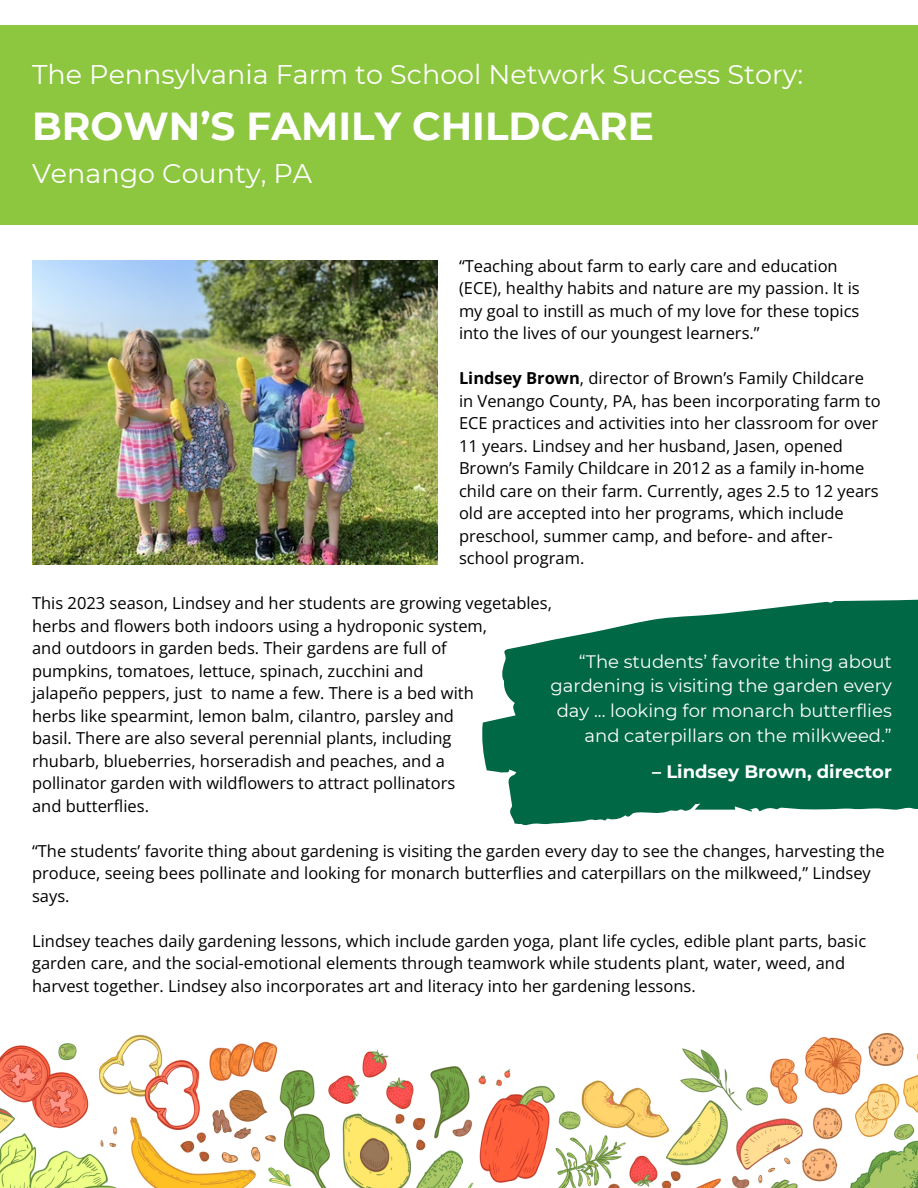
<style>
.page{position:relative;width:918px;height:1188px;background:#fff}
.page>*{position:absolute;margin:0;border:0;box-sizing:border-box;transform-origin:0 0}
.t1{font:700 39px "Montserrat";color:#fff}
.t2{font:27px "Montserrat";color:#fff}
.t3{font:18px/24.8px "Montserrat";color:#fff;text-align:right}
.t4{font:700 18px "Montserrat";color:#fff}
.t5{font:16.5px/22.5px "Open Sans";color:#000}
.s1{font-weight:700}
</style>
<div class="page">
<img style="left:32px;top:260px;width:405px;height:304px">
<div style="left:0;top:26px;width:918px;height:199px;background:#8dc63f"></div>
<img style="left:0;top:1033px;width:918px;height:155px">
<svg style="left:482px;top:599px;width:436px;height:227px;fill:#006845"></svg>
<p class="t2" style="left:32px;top:58px;width:773px">The Pennsylvania Farm to School Network Success Story:</p>
<p class="t1" style="left:32px;top:102px;width:623px">BROWN’S FAMILY CHILDCARE</p>
<p class="t2" style="left:32px;top:157px;width:282px">Venango County, PA</p>
<p class="t5" style="left:459px;top:254px;width:402px">“Teaching about farm to early care and education (ECE), healthy habits and nature are my passion. It is my goal to instill as much of my love for these topics into the lives of our youngest learners.”</p>
<p class="t5" style="left:459px;top:366px;width:423px"><span class="s1">Lindsey Brown</span>, director of Brown’s Family Childcare in Venango County, PA, has been incorporating farm to ECE practices and activities into her classroom for over 11 years. Lindsey and her husband, Jasen, opened Brown’s Family Childcare in 2012 as a family in-home child care on their farm. Currently, ages 2.5 to 12 years old are accepted into her programs, which include preschool, summer camp, and before- and after&shy;school program.</p>
<p class="t5" style="left:32px;top:592px;width:521px">This 2023 season, Lindsey and her students are growing vegetables,</p>
<p class="t5" style="left:32px;top:614px;width:457px">herbs and flowers both indoors using a hydroponic system,</p>
<p class="t5" style="left:32px;top:637px;width:416px">and outdoors in garden beds. Their gardens are full of</p>
<p class="t5" style="left:32px;top:659px;width:393px">pumpkins, tomatoes, lettuce, spinach, zucchini and</p>
<p class="t5" style="left:32px;top:682px;width:443px">jalapeño peppers, just to name a few. There is a bed with</p>
<p class="t5" style="left:32px;top:704px;width:423px">herbs like spearmint, lemon balm, cilantro, parsley and</p>
<p class="t5" style="left:32px;top:727px;width:421px">basil. There are also several perennial plants, including</p>
<p class="t5" style="left:32px;top:749px;width:414px">rhubarb, blueberries, horseradish and peaches, and a</p>
<p class="t5" style="left:32px;top:772px;width:425px">pollinator garden with wildflowers to attract pollinators</p>
<p class="t5" style="left:32px;top:794px;width:118px">and butterflies.</p>
<p class="t5" style="left:32px;top:839px;width:854px">“The students’ favorite thing about gardening is visiting the garden every day to see the changes, harvesting the produce, seeing bees pollinate and looking for monarch butterflies and caterpillars on the milkweed,” Lindsey says.</p>
<p class="t5" style="left:32px;top:929px;width:836px">Lindsey teaches daily gardening lessons, which include garden yoga, plant life cycles, edible plant parts, basic garden care, and the social-emotional elements through teamwork while students plant, water, weed, and harvest together. Lindsey also incorporates art and literacy into her gardening lessons.</p>
<p class="t3" style="left:551px;top:649px;width:343px">“The students’ favorite thing about gardening is visiting the garden every</p>
<p class="t3" style="left:557px;top:698px;width:337px">day ... looking for monarch butterflies</p>
<p class="t3" style="left:585px;top:723px;width:309px">and caterpillars on the milkweed.”</p>
<p class="t4" style="left:652px;top:760px;width:241px">– Lindsey Brown, director</p>
</div>
